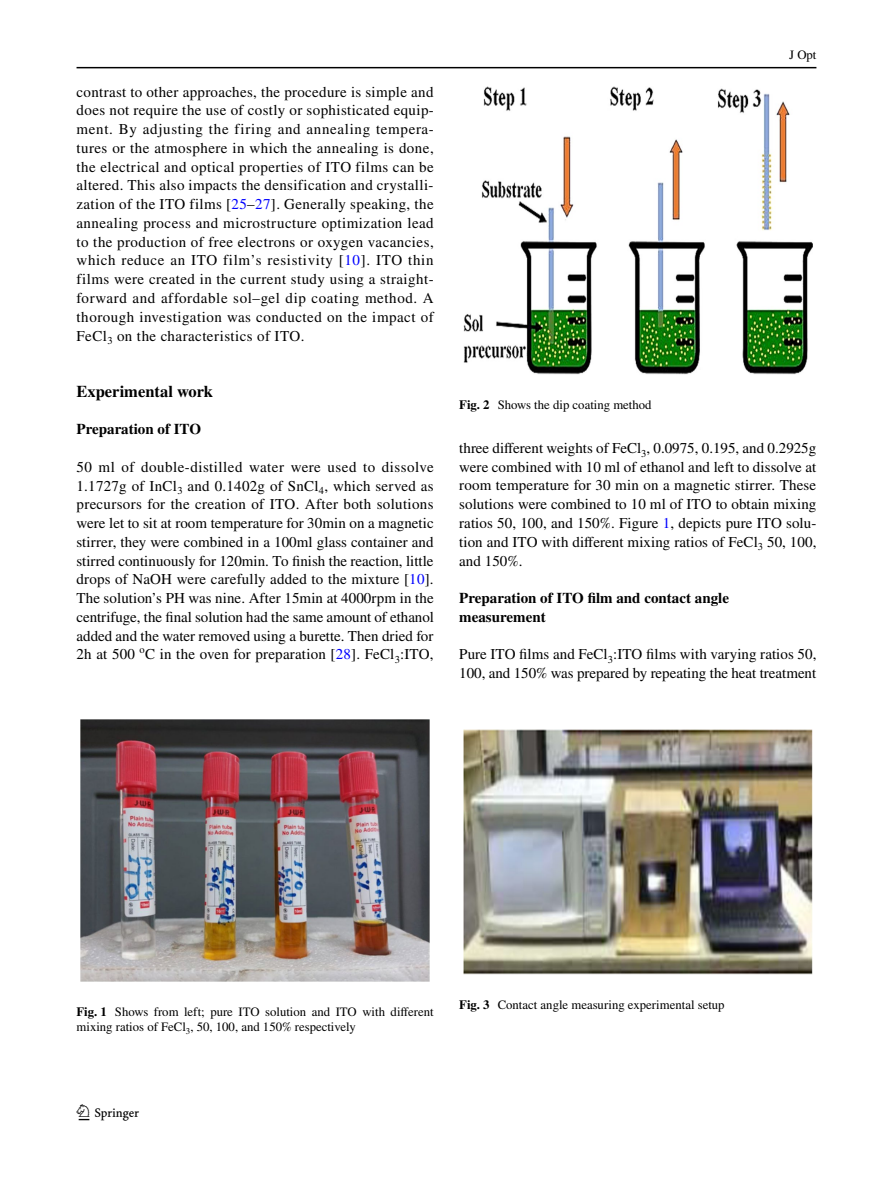
<style>
.page{position:relative;width:893px;height:1187px;background:#fff}
.page>*{position:absolute;margin:0;border:0;box-sizing:border-box;transform-origin:0 0}
.t1{font:22.5px "Springnew Regular 2";color:#000}
.t2{font:700 16.5px "STIX";color:#000}
.t3{font:15px/18.8px "STIX";letter-spacing:.005em;color:#000;text-align:justify}
.t4{font:700 15px/18.8px "STIX";color:#000}
.t5{font:12.75px/15px "STIX";color:#000}
.s1{color:#00f}
.s2{font-weight:700}
</style>
<div class="page">
<hr style="left:77px;top:67px;width:739px;height:1px;background:#000">
<div style="left:77px;top:719px;width:357px;height:262px;background:linear-gradient(to bottom,#fff,#fff)"></div>
<img style="left:81px;top:719px;width:349px;height:262px">
<img style="left:463px;top:87px;width:349px;height:287px">
<img style="left:464px;top:729px;width:348px;height:245px">
<p class="t3" style="left:77px;top:83px;width:359px">contrast to other approaches, the procedure is simple and does not require the use of costly or sophisticated equip&shy;ment. By adjusting the firing and annealing tempera&shy;tures or the atmosphere in which the annealing is done, the electrical and optical properties of ITO films can be altered. This also impacts the densification and crystalli&shy;zation of the ITO films [<span class="s1">25</span>–<span class="s1">27</span>]. Generally speaking, the annealing process and microstructure optimization lead to the production of free electrons or oxygen vacancies, which reduce an ITO film’s resistivity [<span class="s1">10</span>]. ITO thin films were created in the current study using a straight&shy;forward and affordable sol–gel dip coating method. A thorough investigation was conducted on the impact of FeCl<sub>3</sub> on the characteristics of ITO.</p>
<p class="t2" style="left:77px;top:381px;width:138px">Experimental work</p>
<p class="t4" style="left:77px;top:420px;width:126px">Preparation of ITO</p>
<p class="t3" style="left:77px;top:458px;width:359px">50 ml of double-distilled water were used to dissolve 1.1727g of InCl<sub>3</sub> and 0.1402g of SnCl<sub>4</sub>, which served as precursors for the creation of ITO. After both solutions were let to sit at room temperature for 30min on a magnetic stirrer, they were combined in a 100ml glass container and stirred continuously for 120min. To finish the reaction, little drops of NaOH were carefully added to the mixture [<span class="s1">10</span>].<br>The solution’s PH was nine. After 15min at 4000rpm in the centrifuge, the final solution had the same amount of ethanol added and the water removed using a burette. Then dried for 2h at 500 <sup>o</sup>C in the oven for preparation [<span class="s1">28</span>]. FeCl<sub>3</sub>:ITO,</p>
<p class="t5" style="left:459px;top:398px;width:194px"><span class="s2">Fig. 2</span> Shows the dip coating method</p>
<p class="t5" style="left:789px;top:48px;width:29px">J Opt</p>
<p class="t3" style="left:459px;top:439px;width:359px">three different weights of FeCl<sub>3</sub>, 0.0975, 0.195, and 0.2925g were combined with 10 ml of ethanol and left to dissolve at room temperature for 30 min on a magnetic stirrer. These solutions were combined to 10 ml of ITO to obtain mixing ratios 50, 100, and 150%. Figure <span class="s1">1</span>, depicts pure ITO solu&shy;tion and ITO with different mixing ratios of FeCl<sub>3</sub> 50, 100, and 150%.</p>
<p class="t4" style="left:459px;top:588px;width:271px">Preparation of ITO film and contact angle measurement</p>
<p class="t3" style="left:459px;top:646px;width:359px">Pure ITO films and FeCl<sub>3</sub>:ITO films with varying ratios 50,<br>100, and 150% was prepared by repeating the heat treatment</p>
<p class="t5" style="left:77px;top:1005px;width:359px"><span class="s2">Fig. 1</span> Shows from left; pure ITO solution and ITO with different mixing ratios of FeCl<sub>3</sub>, 50, 100, and 150% respectively</p>
<p class="t5" style="left:459px;top:998px;width:267px"><span class="s2">Fig. 3</span> Contact angle measuring experimental setup</p>
<h1 class="t1" style="left:79px;top:1104px;width:62px">1 3</h1>
</div>
